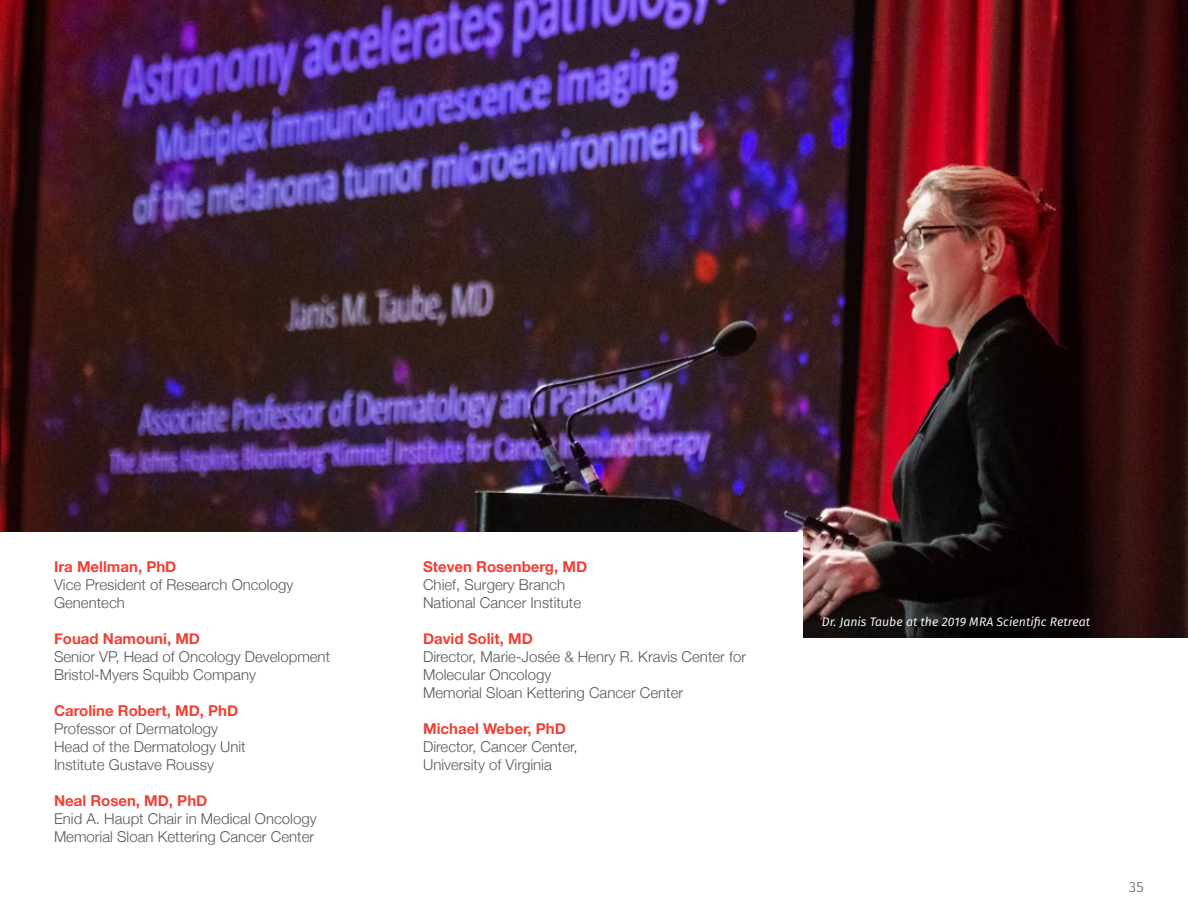
<style>
.page{position:relative;width:1188px;height:918px;background:#fff}
.page>*{position:absolute;margin:0;border:0;box-sizing:border-box;transform-origin:0 0}
.t1{font:300 15px/18px "Helvetica Neue";color:#58595b}
.t2{font:700 15px "Helvetica Neue";color:#ef4135}
.t3{font:300 15px "Fira Sans";color:#58595b}
.t4{font:italic 12.3px "Fira Sans";color:#fff}
</style>
<div class="page">
<img style="left:0;top:0;width:1188px;height:637px">
<div style="left:0;top:532px;width:802px;height:386px;background:#fff"></div>
<p class="t2" style="left:54px;top:554px;width:124px">Ira Mellman, PhD</p>
<p class="t1" style="left:54px;top:574px;width:241px">Vice President of Research Oncology<br>Genentech</p>
<p class="t2" style="left:54px;top:626px;width:148px">Fouad Namouni, MD</p>
<p class="t1" style="left:54px;top:646px;width:278px">Senior VP, Head of Oncology Development<br>Bristol-Myers Squibb Company</p>
<p class="t2" style="left:54px;top:698px;width:186px">Caroline Robert, MD, PhD</p>
<p class="t1" style="left:54px;top:718px;width:193px">Professor of Dermatology<br>Head of the Dermatology Unit<br>Institute Gustave Roussy</p>
<p class="t2" style="left:54px;top:788px;width:155px">Neal Rosen, MD, PhD</p>
<p class="t1" style="left:54px;top:808px;width:264px">Enid A. Haupt Chair in Medical Oncology<br>Memorial Sloan Kettering Cancer Center</p>
<p class="t2" style="left:423px;top:554px;width:166px">Steven Rosenberg, MD</p>
<p class="t1" style="left:423px;top:574px;width:160px">Chief, Surgery Branch<br>National Cancer Institute</p>
<p class="t2" style="left:423px;top:626px;width:111px">David Solit, MD</p>
<p class="t1" style="left:423px;top:646px;width:324px">Director, Marie-Josée &amp; Henry R. Kravis Center for<br>Molecular Oncology<br>Memorial Sloan Kettering Cancer Center</p>
<p class="t2" style="left:423px;top:716px;width:144px">Michael Weber, PhD</p>
<p class="t1" style="left:423px;top:736px;width:156px">Director, Cancer Center,<br>University of Virginia</p>
<p class="t4" style="left:822px;top:613px;width:270px">Dr. Janis Taube at the 2019 MRA Scientific Retreat</p>
<p class="t3" style="left:1129px;top:876px;width:16px">35</p>
</div>
